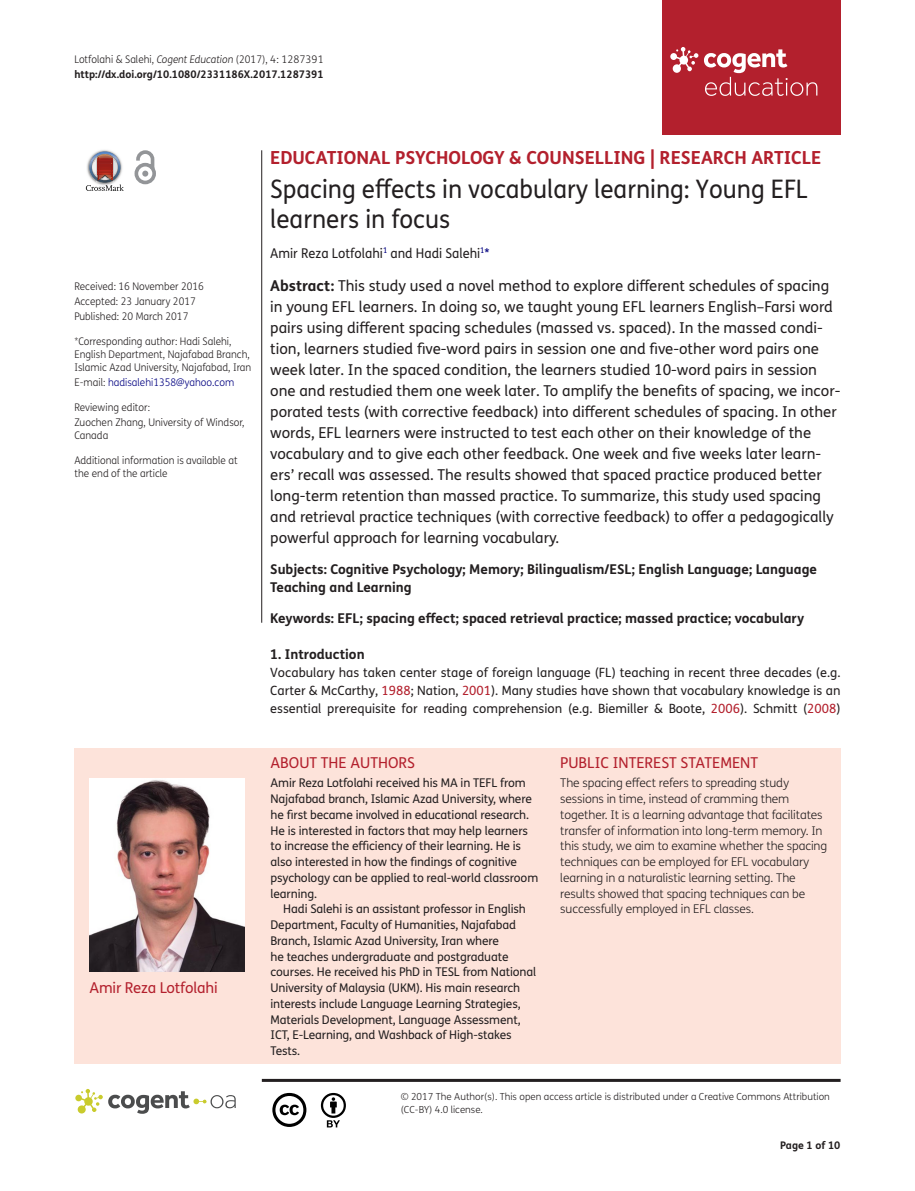
<style>
.page{position:relative;width:915px;height:1191px;background:#fff}
.page>*{position:absolute;margin:0;border:0;box-sizing:border-box;transform-origin:0 0}
.t1{font:25.5px/30px "FS Me Pro";color:#231f20;scale:.95 1}
.t2{font:700 18px "FS Me Pro";color:#b3202d}
.t3{font:15px/21px "FS Me Pro";color:#231f20}
.t4{font:15px "FS Me Pro";color:#b3202d}
.t5{font:700 13.5px/18px "FS Me Pro";color:#231f20}
.t6{font:13.5px "FS Me Pro";color:#231f20;scale:.95 1}
.t7{font:12.75px/18px "FS Me Pro";color:#231f20;text-align:justify}
.t8{font:12px/15.8px "FS Me Pro";letter-spacing:-.01em;color:#231f20}
.t9{font:300 12px/15.8px "FS Me Pro";letter-spacing:-.01em;color:#231f20}
.t10{font:300 10.5px/12.8px "FS Me Pro";color:#231f20;scale:.95 1}
.t11{font:700 10.5px/15px "FS Me Pro";color:#231f20}
.t12{font:300 10.5px "FS Me Pro";color:#000080;scale:.95 1}
.t13{font:300 9.75px/12.8px "FS Me Pro";color:#231f20}
.s1{font-weight:300}
.s2{font-weight:300;font-style:italic}
.s3{color:#231f20}
.s4{color:#000080}
.s5{font-weight:700}
.s6{color:#b3202d}
</style>
<div class="page">
<div style="left:661px;top:0;width:179px;height:134px;background:#b3202d"></div>
<svg style="left:670px;top:47px;width:147px;height:49px"></svg>
<div style="left:74px;top:748px;width:766px;height:315px;background:#fde3da"></div>
<img style="left:89px;top:778px;width:156px;height:193px">
<svg style="left:86px;top:151px;width:38px;height:40px"></svg>
<svg style="left:134px;top:150px;width:22px;height:34px"></svg>
<hr style="left:261px;top:150px;width:1px;height:473px;background:#231f20">
<svg style="left:75px;top:1089px;width:161px;height:24px"></svg>
<svg style="left:272px;top:1093px;width:34px;height:34px"></svg>
<svg style="left:321px;top:1093px;width:25px;height:34px"></svg>
<hr style="left:262px;top:1078px;width:578px;height:3px;background:#231f20">
<p class="t11" style="left:74px;top:51px;width:251px"><span class="s1">Lotfolahi &amp; Salehi,</span> <span class="s2">Cogent Education</span> <span class="s1">(2017), 4: 1287391 </span>http://dx.doi.org/10.1080/2331186X.2017.1287391</p>
<p class="t10" style="left:74px;top:279px;width:138px;line-height:14.9px">Received: 16 November 2016<br>Accepted: 23 January 2017<br>Published: 20 March 2017</p>
<p class="t10" style="left:74px;top:335px;width:188px">*Corresponding author: Hadi Salehi,<br>English Department, Najafabad Branch,<br>Islamic Azad University, Najafabad, Iran</p>
<p class="t12" style="left:74px;top:375px;width:170px"><span class="s3">E-mail:</span> hadisalehi1358@yahoo.com</p>
<p class="t10" style="left:74px;top:400px;width:180px;line-height:14.9px">Reviewing editor:<br>Zuochen Zhang, University of Windsor,</p>
<p class="t10" style="left:74px;top:428px;width:37px">Canada</p>
<p class="t10" style="left:74px;top:454px;width:173px">Additional information is available at the end of the article</p>
<p class="t4" style="left:89px;top:977px;width:130px">Amir Reza Lotfolahi</p>
<p class="t2" style="left:270px;top:143px;width:552px">EDUCATIONAL PSYCHOLOGY &amp; COUNSELLING | RESEARCH ARTICLE</p>
<h1 class="t1" style="left:270px;top:174px;width:567px">Spacing effects in vocabulary learning: Young EFL learners in focus</h1>
<p class="t6" style="left:270px;top:243px;width:232px">Amir Reza Lotfolahi<sup>1</sup> and Hadi Salehi<sup>1</sup><span class="s4">*</span></p>
<p class="t3" style="left:270px;top:275px;width:571px"><span class="s5">Abstract:</span> This study used a novel method to explore different schedules of spacing in young EFL learners. In doing so, we taught young EFL learners English–Farsi word pairs using different spacing schedules (massed vs. spaced). In the massed condi&shy;tion, learners studied five-word pairs in session one and five-other word pairs one week later. In the spaced condition, the learners studied 10-word pairs in session one and restudied them one week later. To amplify the benefits of spacing, we incor&shy;porated tests (with corrective feedback) into different schedules of spacing. In other words, EFL learners were instructed to test each other on their knowledge of the vocabulary and to give each other feedback. One week and five weeks later learn&shy;ers’ recall was assessed. The results showed that spaced practice produced better long-term retention than massed practice. To summarize, this study used spacing and retrieval practice techniques (with corrective feedback) to offer a pedagogically powerful approach for learning vocabulary.</p>
<p class="t5" style="left:270px;top:560px;width:548px">Subjects: Cognitive Psychology; Memory; Bilingualism/ESL; English Language; Language<br>Teaching and Learning</p>
<p class="t5" style="left:270px;top:608px;width:535px">Keywords: EFL; spacing effect; spaced retrieval practice; massed practice; vocabulary</p>
<p class="t5" style="left:270px;top:644px;width:96px">1. Introduction</p>
<p class="t7" style="left:270px;top:663px;width:571px">Vocabulary has taken center stage of foreign language (FL) teaching in recent three decades (e.g.<br>Carter &amp; McCarthy, <span class="s6">1988</span>; Nation, <span class="s6">2001</span>). Many studies have shown that vocabulary knowledge is an essential prerequisite for reading comprehension (e.g. Biemiller &amp; Boote, <span class="s6">2006</span>). Schmitt (<span class="s6">2008</span>)</p>
<p class="t4" style="left:270px;top:752px;width:146px">ABOUT THE AUTHORS</p>
<p class="t8" style="left:270px;top:775px;width:269px">Amir Reza Lotfolahi received his MA in TEFL from Najafabad branch, Islamic Azad University, where he first became involved in educational research.<br>He is interested in factors that may help learners to increase the efficiency of their learning. He is also interested in how the findings of cognitive psychology can be applied to real-world classroom learning.</p>
<p class="t8" style="left:270px;top:901px;width:267px;text-indent:13px">Hadi Salehi is an assistant professor in English Department, Faculty of Humanities, Najafabad Branch, Islamic Azad University, Iran where<br>he teaches undergraduate and postgraduate courses. He received his PhD in TESL from National University of Malaysia (UKM). His main research interests include Language Learning Strategies, Materials Development, Language Assessment, ICT, E-Learning, and Washback of High-stakes Tests.</p>
<p class="t4" style="left:560px;top:752px;width:199px">PUBLIC INTEREST STATEMENT</p>
<p class="t9" style="left:560px;top:775px;width:268px">The spacing effect refers to spreading study sessions in time, instead of cramming them together. It is a learning advantage that facilitates transfer of information into long-term memory. In this study, we aim to examine whether the spacing techniques can be employed for EFL vocabulary learning in a naturalistic learning setting. The results showed that spacing techniques can be successfully employed in EFL classes.</p>
<p class="t13" style="left:400px;top:1090px;width:430px">© 2017 The Author(s). This open access article is distributed under a Creative Commons Attribution (CC-BY) 4.0 license.</p>
<p class="t11" style="left:780px;top:1137px;width:62px">Page 1 of 10</p>
</div>
